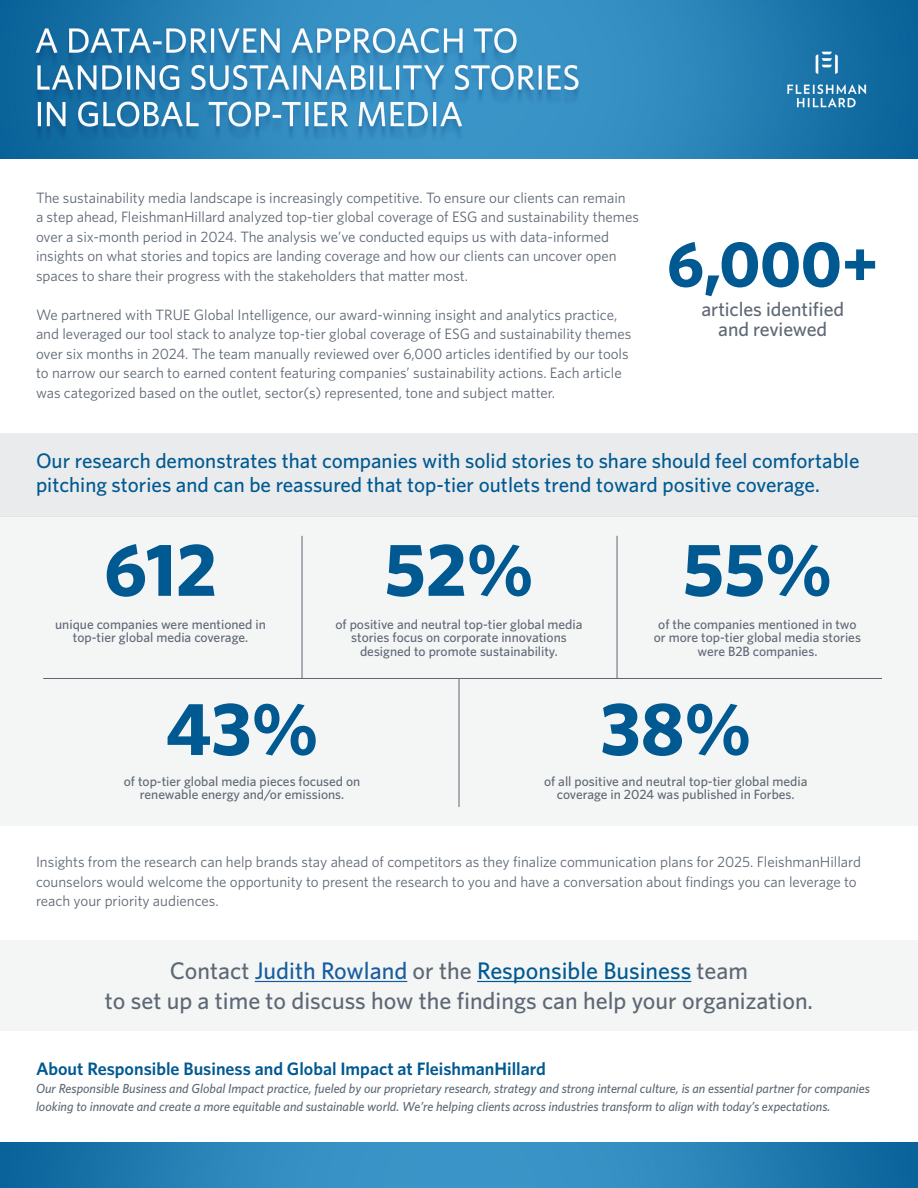
<style>
.page{position:relative;width:918px;height:1188px;background:#fff}
.page>*{position:absolute;margin:0;border:0;box-sizing:border-box;transform-origin:0 0}
.t1{font:700 75px "Whitney";letter-spacing:-.005em;color:#005991}
.t2{font:700 64.8px "Whitney";color:#005991}
.t3{font:500 24px/30px "Whitney";color:#5e6875;text-align:center}
.t4{font:500 21px/24px "Whitney";color:#005991}
.t5{font:500 19.8px/19.8px "Whitney";letter-spacing:-.005em;color:#5e6875;text-align:center}
.t6{font:600 18px "Whitney";color:#005991}
.t7{font:15px/19.5px "Whitney";color:#5e6875}
.t8{font:500 13.5px/13.5px "Whitney";color:#5e6875;text-align:center}
.t9{font:italic 500 13.2px/18px "Whitney";color:#5e6875}
.s1{color:#175d9e}
.s2{color:#005991}
</style>
<div class="page">
<div style="left:0;top:517px;width:918px;height:309px;background:#f4f5f5"></div>
<hr style="left:43px;top:678px;width:839px;height:1px;background:#5e6875">
<hr style="left:302px;top:536px;width:1px;height:142px;background:#5e6875">
<hr style="left:617px;top:536px;width:1px;height:142px;background:#5e6875">
<hr style="left:459px;top:678px;width:1px;height:129px;background:#5e6875">
<img style="left:0;top:0;width:918px;height:159px">
<img style="left:0;top:1142px;width:918px;height:46px">
<div style="left:0;top:433px;width:918px;height:84px;background:#eaebec"></div>
<div style="left:0;top:941px;width:918px;height:90px;background:#f4f5f5"></div>
<hr style="left:255px;top:981px;width:152px;height:1px;background:#175d9e">
<hr style="left:477px;top:981px;width:214px;height:1px;background:#005991">
<p class="t7" style="left:36px;top:188px;width:604px">The sustainability media landscape is increasingly competitive. To ensure our clients can remain<br>a step ahead, FleishmanHillard analyzed top-tier global coverage of ESG and sustainability themes over a six-month period in 2024. The analysis we’ve conducted equips us with data-informed insights on what stories and topics are landing coverage and how our clients can uncover open spaces to share their progress with the stakeholders that matter most.</p>
<p class="t7" style="left:36px;top:305px;width:597px">We partnered with TRUE Global Intelligence, our award-winning insight and analytics practice, and leveraged our tool stack to analyze top-tier global coverage of ESG and sustainability themes over six months in 2024. The team manually reviewed over 6,000 articles identified by our tools to narrow our search to earned content featuring companies’ sustainability actions. Each article was categorized based on the outlet, sector(s) represented, tone and subject matter.</p>
<p class="t2" style="left:667px;top:221px;width:213px">6,000+</p>
<p class="t5" style="left:701px;top:299px;width:144px">articles identified and reviewed</p>
<p class="t4" style="left:36px;top:448px;width:825px">Our research demonstrates that companies with solid stories to share should feel comfortable pitching stories and can be reassured that top-tier outlets trend toward positive coverage.</p>
<p class="t1" style="left:104px;top:519px;width:115px">612</p>
<p class="t8" style="left:55px;top:617px;width:212px">unique companies were mentioned in top-tier global media coverage.</p>
<p class="t1" style="left:166px;top:679px;width:154px">43%</p>
<p class="t1" style="left:384px;top:519px;width:151px">52%</p>
<p class="t8" style="left:335px;top:617px;width:249px">of positive and neutral top-tier global media stories focus on corporate innovations designed to promote sustainability.</p>
<p class="t1" style="left:683px;top:519px;width:151px">55%</p>
<p class="t8" style="left:654px;top:617px;width:209px">of the companies mentioned in two or more top-tier global media stories were B2B companies.</p>
<p class="t1" style="left:600px;top:679px;width:153px">38%</p>
<p class="t8" style="left:124px;top:774px;width:238px">of top-tier global media pieces focused on renewable energy and/or emissions.</p>
<p class="t8" style="left:544px;top:774px;width:265px">of all positive and neutral top-tier global media coverage in 2024 was published in Forbes.</p>
<p class="t7" style="left:36px;top:852px;width:827px">Insights from the research can help brands stay ahead of competitors as they finalize communication plans for 2025. FleishmanHillard counselors would welcome the opportunity to present the research to you and have a conversation about findings you can leverage to reach your priority audiences.</p>
<p class="t3" style="left:105px;top:955px;width:710px">Contact <span class="s1">Judith Rowland</span> or the <span class="s2">Responsible Business</span> team<br>to set up a time to discuss how the findings can help your organization.</p>
<p class="t6" style="left:36px;top:1057px;width:511px">About Responsible Business and Global Impact at FleishmanHillard</p>
<p class="t9" style="left:36px;top:1079px;width:836px">Our Responsible Business and Global Impact practice, fueled by our proprietary research, strategy and strong internal culture, is an essential partner for companies looking to innovate and create a more equitable and sustainable world. We’re helping clients across industries transform to align with today’s expectations.</p>
</div>
